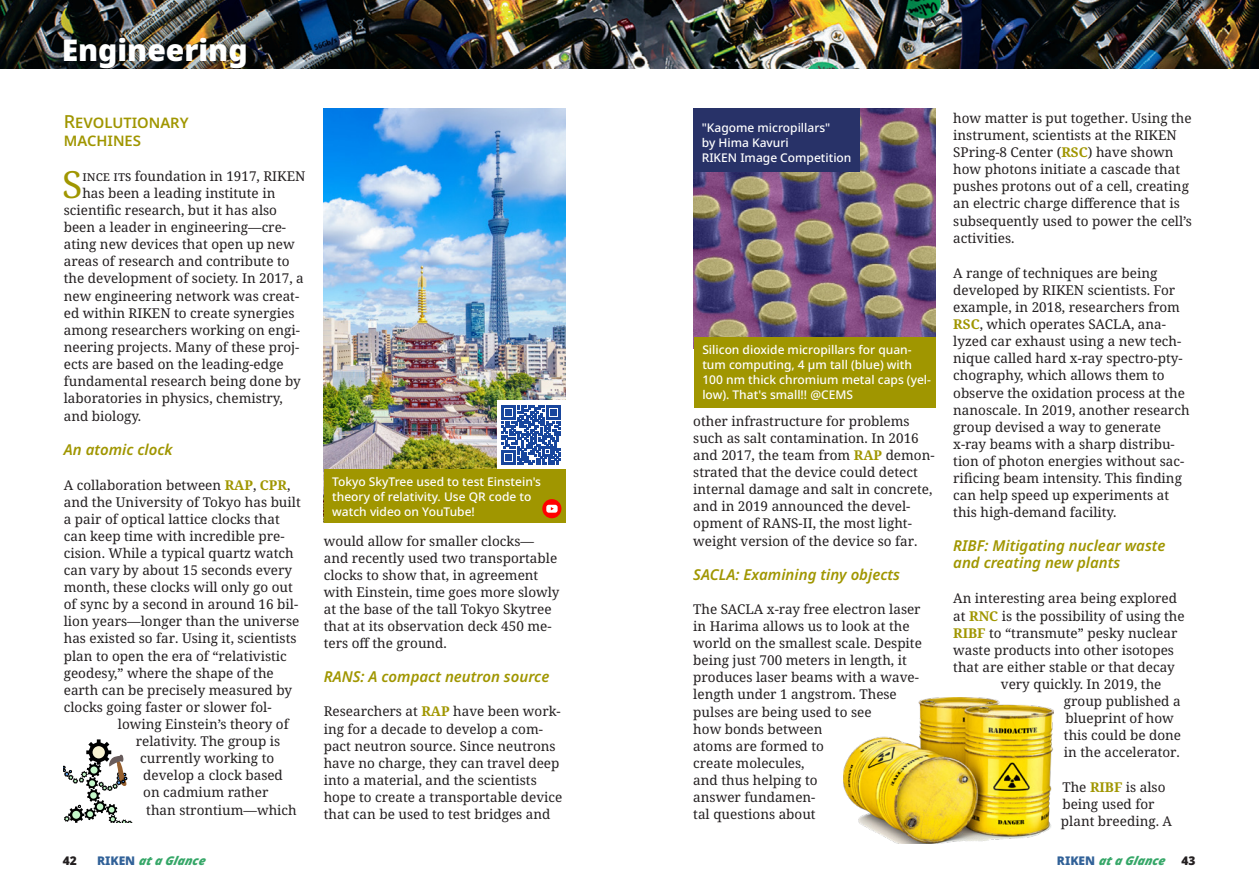
<style>
.page{position:relative;width:1259px;height:893px;background:#fff}
.page>*{position:absolute;margin:0;border:0;box-sizing:border-box;transform-origin:0 0}
.t1{font:37.5px "Noto Serif";color:#a09600}
.t2{font:900 30px "Noto Sans";color:#fff}
.t3{font:500 18px/18px "Noto Sans";color:#a09600}
.t4{font:italic 600 15px/17.1px "Noto Sans";color:#a09600}
.t5{font:13.5px/17.1px "Noto Serif";color:#231f20}
.t6{font:500 12px/15px "Noto Sans";color:#fff}
.t7{font:italic 900 12px "Noto Sans";color:#36a768}
.t8{font:900 12px "Noto Sans";color:#231f20}
.s1{font-weight:700;color:#a09600}
.s2{font-style:normal;color:#316198}
.s3{font-style:normal;color:#231f20}
</style>
<div class="page">
<img style="left:629px;top:0;width:630px;height:68px">
<svg style="left:64px;top:739px;width:68px;height:84px"></svg>
<img style="left:324px;top:108px;width:242px;height:361px">
<img style="left:0;top:0;width:629px;height:68px">
<div style="left:497px;top:401px;width:69px;height:68px;background:#fff"></div>
<svg style="left:501px;top:405px;width:59px;height:59px"></svg>
<div style="left:324px;top:469px;width:242px;height:53px;background:#a09600"></div>
<svg style="left:542px;top:499px;width:19px;height:19px"></svg>
<svg style="left:546px;top:505px;width:11px;height:8px"></svg>
<img style="left:844px;top:697px;width:209px;height:147px">
<img style="left:694px;top:108px;width:241px;height:229px">
<div style="left:694px;top:337px;width:241px;height:70px;background:#a09600"></div>
<div style="left:693px;top:108px;width:167px;height:64px;background:#283268"></div>
<h2 class="t2" style="left:62px;top:27px;width:188px">Engineering</h2>
<h3 class="t3" style="left:64px;top:113px;width:126px">Revolutionary machines</h3>
<h1 class="t1" style="left:62px;top:159px;width:22px">S</h1>
<p class="t5" style="left:82px;top:168px;width:224px">ince its foundation in 1917, RIKEN</p>
<p class="t5" style="left:82px;top:185px;width:194px">has been a leading institute in</p>
<p class="t5" style="left:64px;top:202px;width:215px">scientific research, but it has also</p>
<p class="t5" style="left:64px;top:219px;width:224px">been a leader in engineering—cre-</p>
<p class="t5" style="left:64px;top:236px;width:232px">ating new devices that open up new</p>
<p class="t5" style="left:64px;top:253px;width:227px">areas of research and contribute to</p>
<p class="t5" style="left:64px;top:270px;width:242px">the development of society. In 2017, a</p>
<p class="t5" style="left:64px;top:288px;width:237px">new engineering network was creat-</p>
<p class="t5" style="left:64px;top:305px;width:232px">ed within RIKEN to create synergies</p>
<p class="t5" style="left:64px;top:322px;width:238px">among researchers working on engi-</p>
<p class="t5" style="left:64px;top:339px;width:237px">neering projects. Many of these proj-</p>
<p class="t5" style="left:64px;top:356px;width:221px">ects are based on the leading-edge</p>
<p class="t5" style="left:64px;top:373px;width:238px">fundamental research being done by</p>
<p class="t5" style="left:64px;top:390px;width:220px">laboratories in physics, chemistry,</p>
<p class="t5" style="left:64px;top:408px;width:79px">and biology.</p>
<p class="t4" style="left:64px;top:442px;width:110px">An atomic clock</p>
<p class="t5" style="left:64px;top:476px;width:228px">A collaboration between <span class="s1">RAP</span>, <span class="s1">CPR</span>,</p>
<p class="t5" style="left:64px;top:494px;width:238px">and the University of Tokyo has built</p>
<p class="t5" style="left:64px;top:511px;width:217px">a pair of optical lattice clocks that</p>
<p class="t5" style="left:64px;top:528px;width:222px">can keep time with incredible pre-</p>
<p class="t5" style="left:64px;top:545px;width:231px">cision. While a typical quartz watch</p>
<p class="t5" style="left:64px;top:562px;width:230px">can vary by about 15 seconds every</p>
<p class="t5" style="left:64px;top:579px;width:230px">month, these clocks will only go out</p>
<p class="t5" style="left:64px;top:596px;width:236px">of sync by a second in around 16 bil-</p>
<p class="t5" style="left:64px;top:613px;width:237px">lion years—longer than the universe</p>
<p class="t5" style="left:64px;top:630px;width:234px">has existed so far. Using it, scientists</p>
<p class="t5" style="left:64px;top:648px;width:225px">plan to open the era of “relativistic</p>
<p class="t5" style="left:64px;top:665px;width:211px">geodesy,” where the shape of the</p>
<p class="t5" style="left:64px;top:682px;width:230px">earth can be precisely measured by</p>
<p class="t5" style="left:64px;top:699px;width:209px">clocks going faster or slower fol-</p>
<p class="t5" style="left:118px;top:716px;width:172px">lowing Einstein’s theory of</p>
<p class="t5" style="left:136px;top:733px;width:146px">relativity. The group is</p>
<p class="t5" style="left:140px;top:750px;width:135px">currently working to</p>
<p class="t5" style="left:143px;top:767px;width:141px">develop a clock based</p>
<p class="t5" style="left:143px;top:784px;width:127px">on cadmium rather</p>
<p class="t5" style="left:146px;top:801px;width:152px">than strontium—which</p>
<p class="t6" style="left:332px;top:474px;width:210px">Tokyo SkyTree used to test Einstein's theory of relativity. Use QR code to watch video on YouTube!</p>
<p class="t5" style="left:324px;top:532px;width:237px">would allow for smaller clocks— and recently used two transportable clocks to show that, in agreement with Einstein, time goes more slowly at the base of the tall Tokyo Skytree that at its observation deck 450 me&shy;ters off the ground.</p>
<p class="t4" style="left:324px;top:669px;width:227px">RANS: A compact neutron source</p>
<p class="t5" style="left:324px;top:703px;width:240px">Researchers at <span class="s1">RAP</span> have been work&shy;ing for a decade to develop a com&shy;pact neutron source. Since neutrons have no charge, they can travel deep into a material, and the scientists hope to create a transportable device that can be used to test bridges and</p>
<p class="t6" style="left:702px;top:120px;width:151px">"Kagome micropillars"<br>by Hima Kavuri<br>RIKEN Image Competition</p>
<p class="t6" style="left:702px;top:342px;width:230px">Silicon dioxide micropillars for quan&shy;tum computing, 4 µm tall (blue) with 100 nm thick chromium metal caps (yel&shy;low). That's small!! @CEMS</p>
<p class="t5" style="left:693px;top:413px;width:243px">other infrastructure for problems such as salt contamination. In 2016 and 2017, the team from <span class="s1">RAP</span> demon&shy;strated that the device could detect internal damage and salt in concrete, and in 2019 announced the devel&shy;opment of RANS-II, the most light&shy;weight version of the device so far.</p>
<p class="t4" style="left:693px;top:566px;width:208px">SACLA: Examining tiny objects</p>
<p class="t5" style="left:693px;top:601px;width:230px">The SACLA x-ray free electron laser in Harima allows us to look at the world on the smallest scale. Despite being just 700 meters in length, it produces laser beams with a wave&shy;length under 1 angstrom. These pulses are being used to see<br>how bonds between<br>atoms are formed to<br>create molecules,<br>and thus helping to<br>answer fundamen-<br>tal questions about</p>
<p class="t5" style="left:953px;top:110px;width:240px">how matter is put together. Using the instrument, scientists at the RIKEN SPring-8 Center (<span class="s1">RSC</span>) have shown how photons initiate a cascade that pushes protons out of a cell, creating an electric charge difference that is subsequently used to power the cell’s activities.</p>
<p class="t5" style="left:953px;top:265px;width:238px">A range of techniques are being developed by RIKEN scientists. For example, in 2018, researchers from <span class="s1">RSC</span>, which operates SACLA, ana&shy;lyzed car exhaust using a new tech&shy;nique called hard x-ray spectro-pty&shy;chography, which allows them to observe the oxidation process at the nanoscale. In 2019, another research group devised a way to generate x-ray beams with a sharp distribu&shy;tion of photon energies without sac&shy;rificing beam intensity. This finding can help speed up experiments at this high-demand facility.</p>
<p class="t4" style="left:953px;top:538px;width:214px">RIBF: Mitigating nuclear waste and creating new plants</p>
<p class="t5" style="left:953px;top:590px;width:225px">An interesting area being explored</p>
<p class="t5" style="left:953px;top:608px;width:233px">at <span class="s1">RNC</span> is the possibility of using the</p>
<p class="t5" style="left:953px;top:625px;width:226px"><span class="s1">RIBF</span> to “transmute” pesky nuclear</p>
<p class="t5" style="left:953px;top:642px;width:222px">waste products into other isotopes</p>
<p class="t5" style="left:953px;top:659px;width:223px">that are either stable or that decay</p>
<p class="t5" style="left:1001px;top:676px;width:162px">very quickly. In 2019, the</p>
<p class="t5" style="left:1064px;top:693px;width:118px">group published a</p>
<p class="t5" style="left:1065px;top:710px;width:110px">blueprint of how</p>
<p class="t5" style="left:1064px;top:727px;width:119px">this could be done</p>
<p class="t5" style="left:1064px;top:744px;width:118px">in the accelerator.</p>
<p class="t5" style="left:1061px;top:779px;width:113px">The <span class="s1">RIBF</span> is also being used for plant breeding. A</p>
<p class="t8" style="left:63px;top:851px;width:16px">42</p>
<p class="t7" style="left:97px;top:851px;width:113px"><span class="s2">R I K E N</span> ata Glance</p>
<p class="t7" style="left:1057px;top:851px;width:140px"><span class="s2">RI K E N</span> ata Glance <span class="s3">4 3</span></p>
</div>
